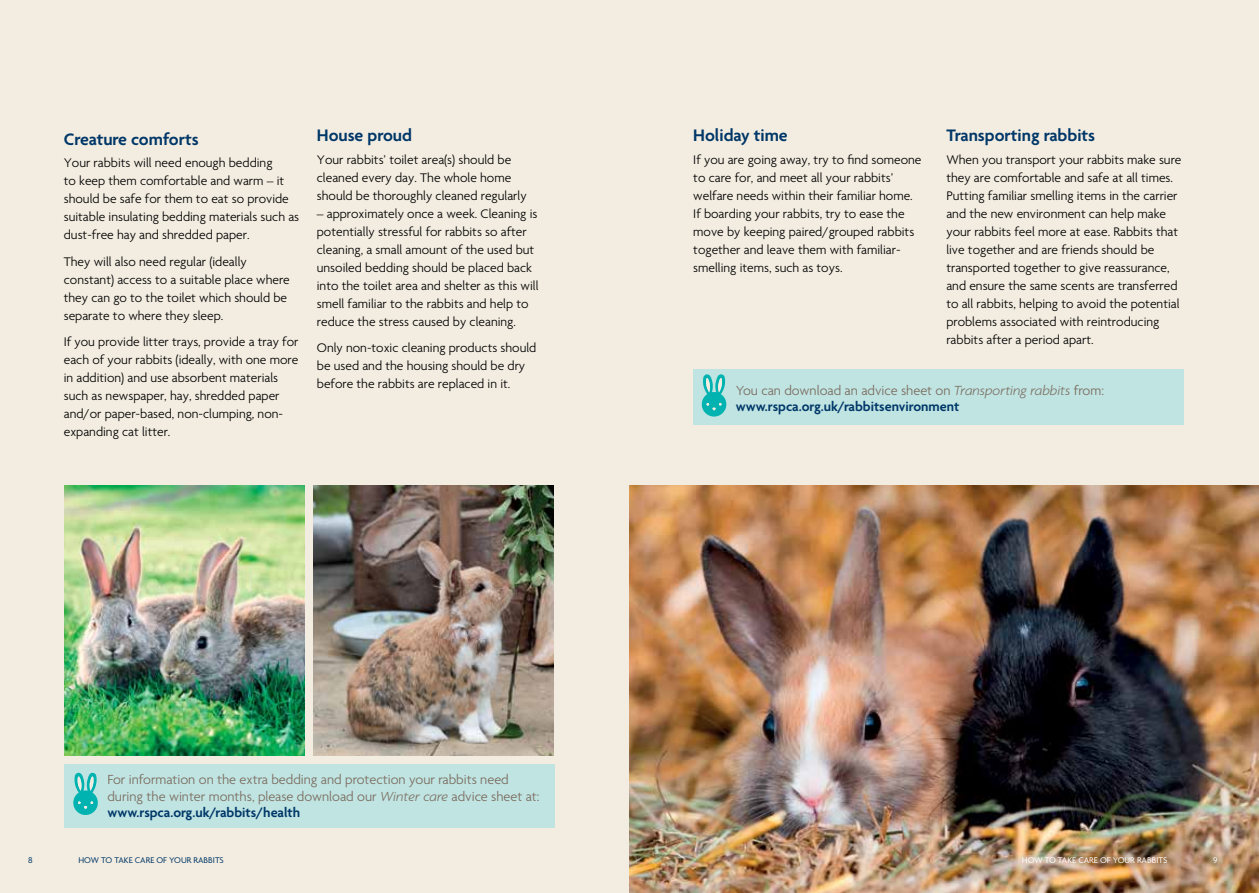
<style>
.page{position:relative;width:1259px;height:893px;background:#f3ede1}
.page>*{position:absolute;margin:0;border:0;box-sizing:border-box;transform-origin:0 0}
.t1{font:600 18px "Agenda";color:#003768}
.t2{font:300 14.25px/16.5px "Agenda";color:#7b6a5d}
.t3{font:600 14.25px/16.5px "Agenda";color:#003768}
.t4{font:300 13.5px/18px "Agenda";color:#000}
.t5{font:9px "Agenda";color:#003768}
.t6{font:9px "Agenda";color:#fff}
.s1{font-style:italic}
.s2{font-weight:600;color:#003768}
.s3{font-weight:300;color:#7b6a5d}
.s4{font-weight:300;font-style:italic;color:#7b6a5d}
</style>
<div class="page">
<img style="left:629px;top:485px;width:630px;height:408px">
<img style="left:64px;top:485px;width:240px;height:271px">
<img style="left:313px;top:485px;width:241px;height:271px">
<div style="left:65px;top:765px;width:490px;height:63px;background:#bfe4e2"></div>
<div style="left:693px;top:369px;width:490px;height:56px;background:#bfe4e2"></div>
<svg style="left:73px;top:773px;width:25px;height:42px"></svg>
<svg style="left:701px;top:374px;width:25px;height:43px"></svg>
<h1 class="t1" style="left:64px;top:128px;width:136px">Creature comforts</h1>
<p class="t4" style="left:64px;top:153px;width:237px">Your rabbits will need enough bedding<br>to keep them comfortable and warm – it should be safe for them to eat so provide suitable insulating bedding materials such as dust-free hay and shredded paper.</p>
<p class="t4" style="left:64px;top:252px;width:228px">They will also need regular (ideally constant) access to a suitable place where they can go to the toilet which should be separate to where they sleep.</p>
<p class="t4" style="left:64px;top:332px;width:236px">If you provide litter trays, provide a tray for each of your rabbits (ideally, with one more in addition) and use absorbent materials such as newspaper, hay, shredded paper and/or paper-based, non-clumping, non&shy;expanding cat litter.</p>
<h1 class="t1" style="left:317px;top:125px;width:97px">House proud</h1>
<p class="t4" style="left:317px;top:150px;width:211px">Your rabbits’ toilet area(s) should be cleaned every day. The whole home should be thoroughly cleaned regularly</p>
<p class="t4" style="left:317px;top:204px;width:223px">– approximately once a week. Cleaning is potentially stressful for rabbits so after cleaning, a small amount of the used but unsoiled bedding should be placed back into the toilet area and shelter as this will smell familiar to the rabbits and help to reduce the stress caused by cleaning.</p>
<p class="t4" style="left:317px;top:338px;width:221px">Only non-toxic cleaning products should be used and the housing should be dry before the rabbits are replaced in it.</p>
<p class="t2" style="left:107px;top:771px;width:434px">For information on the extra bedding and protection your rabbits need during the winter months, please download our <span class="s1">Winter care</span> advice sheet at: <span class="s2">www.rspca.org.uk/rabbits/health</span></p>
<h1 class="t1" style="left:693px;top:125px;width:96px">Holiday time</h1>
<p class="t4" style="left:693px;top:150px;width:230px">If you are going away, try to find someone to care for, and meet all your rabbits’ welfare needs within their familiar home.<br>If boarding your rabbits, try to ease the move by keeping paired/grouped rabbits together and leave them with familiar&shy;smelling items, such as toys.</p>
<h1 class="t1" style="left:946px;top:125px;width:150px">Transporting rabbits</h1>
<p class="t4" style="left:946px;top:150px;width:237px">When you transport your rabbits make sure they are comfortable and safe at all times.<br>Putting familiar smelling items in the carrier and the new environment can help make your rabbits feel more at ease. Rabbits that live together and are friends should be transported together to give reassurance, and ensure the same scents are transferred to all rabbits, helping to avoid the potential problems associated with reintroducing rabbits after a period apart.</p>
<p class="t3" style="left:736px;top:381px;width:370px"><span class="s3">You can download an advice sheet on</span> <span class="s4">Transporting rabbits</span> <span class="s3">from: </span>www.rspca.org.uk/rabbitsenvironment</p>
<p class="t5" style="left:28px;top:855px;width:6px">8</p>
<p class="t5" style="left:78px;top:855px;width:147px">HOW TO TAKE CARE OF YOUR RABBITS</p>
<p class="t6" style="left:1022px;top:855px;width:147px">HOW TO TAKE CARE OF YOUR RABBITS</p>
<p class="t6" style="left:1213px;top:855px;width:6px">9</p>
</div>
